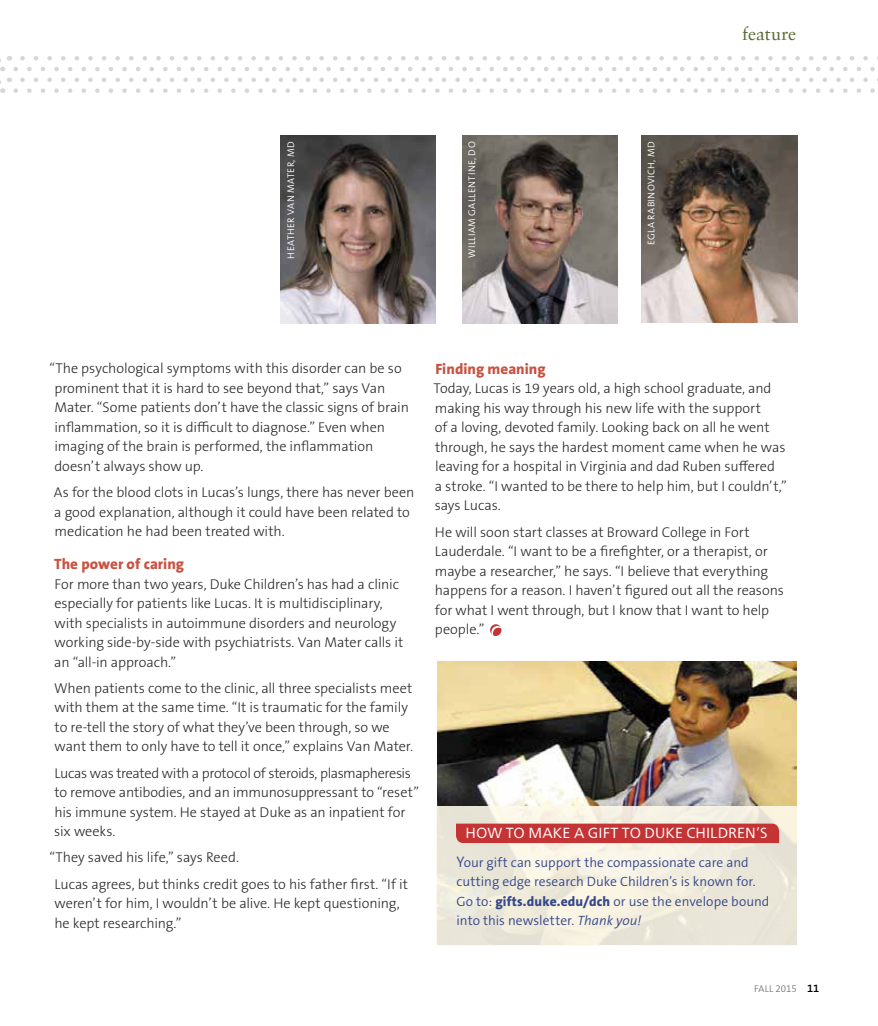
<style>
.page{position:relative;width:878px;height:1026px;background:#fff}
.page>*{position:absolute;margin:0;border:0;box-sizing:border-box;transform-origin:0 0}
.t1{font:18px "Sabon";color:#566b2f}
.t2{font:800 15px "The Sans B W8";color:#c85241}
.t3{font:14.7px "Frutiger Neue LT Pro";letter-spacing:.005em;color:#fff}
.t4{font:300 14.25px/19.5px "The Sans B W3";letter-spacing:-.01em;color:#292929}
.t5{font:300 13.5px/19.5px "The Sans B W4";color:#36478b}
.t6{font:300 9.75px "The Sans B W4";letter-spacing:.04em;color:#fff}
.t7{font:300 9.75px "The Sans B W3";letter-spacing:-.005em;color:#636363}
.s1{font-size:15.3px}
.s2{font-family:"The Sans B W8";font-weight:800}
.s3{font-style:italic}
.s4{font-family:"The Sans B W6";font-weight:600;font-size:11.25px;color:#000}
</style>
<div class="page">
<svg style="left:22px;top:56px;width:856px;height:5px"></svg>
<svg style="left:0;top:59px;width:3px;height:12px"></svg>
<svg style="left:16px;top:67px;width:859px;height:4px"></svg>
<svg style="left:22px;top:78px;width:856px;height:4px"></svg>
<svg style="left:0;top:80px;width:3px;height:13px"></svg>
<svg style="left:16px;top:88px;width:859px;height:5px"></svg>
<img style="left:437px;top:661px;width:359px;height:145px">
<svg style="left:490px;top:624px;width:11px;height:12px"></svg>
<img style="left:280px;top:136px;width:155px;height:188px">
<img style="left:462px;top:135px;width:155px;height:189px">
<img style="left:642px;top:135px;width:155px;height:188px">
<div style="left:436px;top:806px;width:360px;height:140px;background:linear-gradient(to right,#f1edde,#efeadc)"></div>
<div style="left:456px;top:824px;width:323px;height:19px;background:#c43434"></div>
<p class="t6" style="left:284px;top:259px;width:119px;rotate:-90deg">HEATHER VAN MATER, MD</p>
<p class="t6" style="left:465px;top:258px;width:118px;rotate:-90deg">WILLIAM GALLENTINE, DO</p>
<p class="t6" style="left:645px;top:245px;width:105px;rotate:-90deg">EGLA RABINOVICH, MD</p>
<p class="t1" style="left:742px;top:23px;width:55px">feature</p>
<p class="t4" style="left:54px;top:359px;width:356px;text-indent:-5px">“The psychological symptoms with this disorder can be so prominent that it is hard to see beyond that,” says Van Mater. “Some patients don’t have the classic signs of brain inflammation, so it is difficult to diagnose.” Even when imaging of the brain is performed, the inflammation doesn’t always show up.</p>
<p class="t4" style="left:54px;top:483px;width:362px">As for the blood clots in Lucas’s lungs, there has never been a good explanation, although it could have been related to medication he had been treated with.</p>
<p class="t2" style="left:54px;top:554px;width:131px">The power of caring</p>
<p class="t4" style="left:54px;top:574px;width:350px">For more than two years, Duke Children’s has had a clinic especially for patients like Lucas. It is multidisciplinary, with specialists in autoimmune disorders and neurology working side-by-side with psychiatrists. Van Mater calls it an “all-in approach.”</p>
<p class="t4" style="left:54px;top:678px;width:360px">When patients come to the clinic, all three specialists meet with them at the same time. “It is traumatic for the family to re-tell the story of what they’ve been through, so we want them to only have to tell it once,” explains Van Mater.</p>
<p class="t4" style="left:54px;top:763px;width:366px">Lucas was treated with a protocol of steroids, plasmapheresis to remove antibodies, and an immunosuppressant to “reset” his immune system. He stayed at Duke as an inpatient for six weeks.</p>
<p class="t4" style="left:54px;top:845px;width:355px;line-height:26.2px;text-indent:-5px">“They saved his life,” says Reed.<br>Lucas agrees, but thinks credit goes to his father first. “If it</p>
<p class="t4" style="left:54px;top:894px;width:347px">weren’t for him, I wouldn’t be alive. He kept questioning, he kept researching.”</p>
<p class="t2" style="left:435px;top:359px;width:112px">Finding meaning</p>
<p class="t4" style="left:433px;top:379px;width:354px">Today, Lucas is 19 years old, a high school graduate, and making his way through his new life with the support<br>of a loving, devoted family. Looking back on all he went through, he says the hardest moment came when he was leaving for a hospital in Virginia and dad Ruben suffered<br>a stroke. “I wanted to be there to help him, but I couldn’t,” says Lucas.</p>
<p class="t4" style="left:435px;top:522px;width:350px">He will soon start classes at Broward College in Fort Lauderdale. “I want to be a firefighter, or a therapist, or maybe a researcher,” he says. “I believe that everything happens for a reason. I haven’t figured out all the reasons for what I went through, but I know that I want to help people.”</p>
<p class="t3" style="left:465px;top:824px;width:303px">HOW TO MAKE A GIFT TO DUKE CHILDREN’S</p>
<p class="t5" style="left:456px;top:852px;width:314px"><span class="s1">Y</span>our gift can support the compassionate care and cutting edge research Duke Children’s is known for.<br>Go to: <span class="s2">gifts.duke.edu/dch</span> or use the envelope bound into this newsletter. <span class="s3">Thank you!</span></p>
<p class="t7" style="left:754px;top:983px;width:67px">FALL 2015 <span class="s4">11</span></p>
</div>
